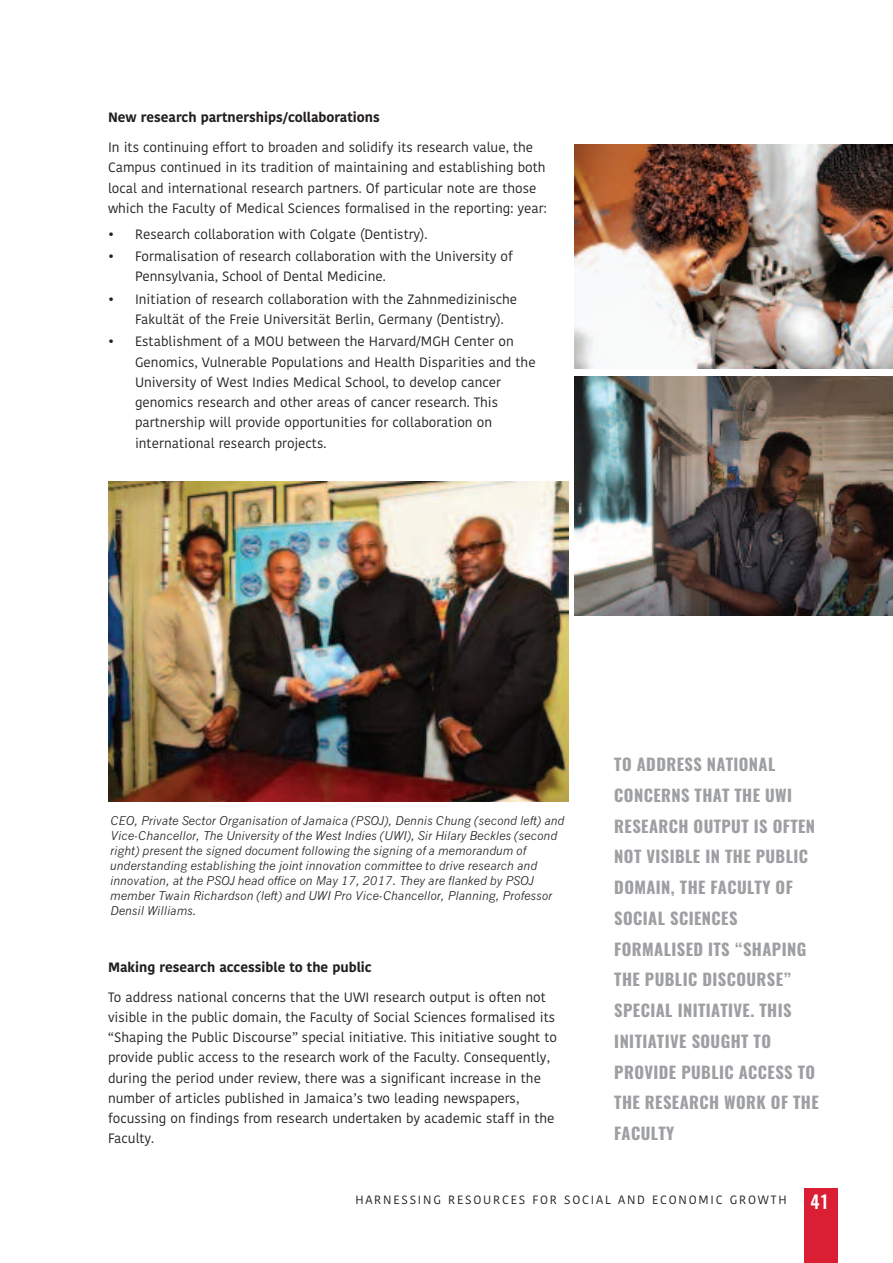
<style>
.page{position:relative;width:893px;height:1263px;background:#fff}
.page>*{position:absolute;margin:0;border:0;box-sizing:border-box;transform-origin:0 0}
.t1{font:500 18px "Oswald";color:#fff}
.t2{font:700 16.5px/30.8px "Oswald";letter-spacing:.025em;color:#9d9fa2}
.t3{font:13.5px/20.2px "Kohinoor Telugu";color:#231f20}
.t4{font:700 13.5px "Kohinoor Telugu";color:#231f20}
.t5{font:italic 12px/15px "News Gothic";color:#231f20}
.t6{font:12px "Kohinoor Telugu";letter-spacing:.15em;color:#231f20}
</style>
<div class="page">
<div style="left:804px;top:1188px;width:34px;height:75px;background:#da1e33"></div>
<img style="left:108px;top:482px;width:461px;height:320px">
<img style="left:575px;top:145px;width:318px;height:224px">
<img style="left:575px;top:377px;width:318px;height:239px">
<p class="t4" style="left:108px;top:112px;width:273px">New research partnerships/collaborations</p>
<p class="t3" style="left:108px;top:138px;width:440px">In its continuing effort to broaden and solidify its research value, the Campus continued in its tradition of maintaining and establishing both local and international research partners. Of particular note are those which the Faculty of Medical Sciences formalised in the reporting: year:</p>
<p class="t3" style="left:108px;top:225px;width:321px">• Research collaboration with Colgate (Dentistry).</p>
<p class="t3" style="left:135px;top:247px;width:379px;text-indent:-27px">• Formalisation of research collaboration with the University of<br>Pennsylvania, School of Dental Medicine.</p>
<p class="t3" style="left:135px;top:290px;width:384px;text-indent:-27px">• Initiation of research collaboration with the Zahnmedizinische<br>Fakultät of the Freie Universität Berlin, Germany (Dentistry).</p>
<p class="t3" style="left:135px;top:332px;width:402px;text-indent:-27px">• Establishment of a MOU between the Harvard/MGH Center on Genomics, Vulnerable Populations and Health Disparities and the University of West Indies Medical School, to develop cancer genomics research and other areas of cancer research. This partnership will provide opportunities for collaboration on international research projects.</p>
<p class="t5" style="left:110px;top:813px;width:456px">CEO, Private Sector Organisation of Jamaica (PSOJ), Dennis Chung (second left) and Vice-Chancellor, The University of the West Indies (UWI), Sir Hilary Beckles (second right) present the signed document following the signing of a memorandum of understanding establishing the joint innovation committee to drive research and innovation, at the PSOJ head office on May 17, 2017. They are flanked by PSOJ member Twain Richardson (left) and UWI Pro Vice-Chancellor, Planning, Professor Densil Williams.</p>
<p class="t4" style="left:108px;top:961px;width:265px">Making research accessible to the public</p>
<p class="t3" style="left:108px;top:988px;width:450px">To address national concerns that the UWI research output is often not visible in the public domain, the Faculty of Social Sciences formalised its “Shaping the Public Discourse” special initiative. This initiative sought to provide public access to the research work of the Faculty. Consequently, during the period under review, there was a significant increase in the number of articles published in Jamaica’s two leading newspapers, focussing on findings from research undertaken by academic staff in the Faculty.</p>
<p class="t2" style="left:614px;top:750px;width:206px">TO ADDRESS NATIONAL<br>CONCERNS THAT THE UWI<br>RESEARCH OUTPUT IS OFTEN<br>NOT VISIBLE IN THE PUBLIC<br>DOMAIN, THE FACULTY OF<br>SOCIAL SCIENCES<br>FORMALISED ITS “SHAPING<br>THE PUBLIC DISCOURSE”<br>SPECIAL INITIATIVE. THIS<br>INITIATIVE SOUGHT TO<br>PROVIDE PUBLIC ACCESS TO<br>THE RESEARCH WORK OF THE<br>FACULTY</p>
<p class="t6" style="left:355px;top:1195px;width:433px">HARNESSING RESOURCES FOR SOCIAL AND ECONOMIC GROWTH</p>
<h1 class="t1" style="left:811px;top:1192px;width:20px">41</h1>
</div>
